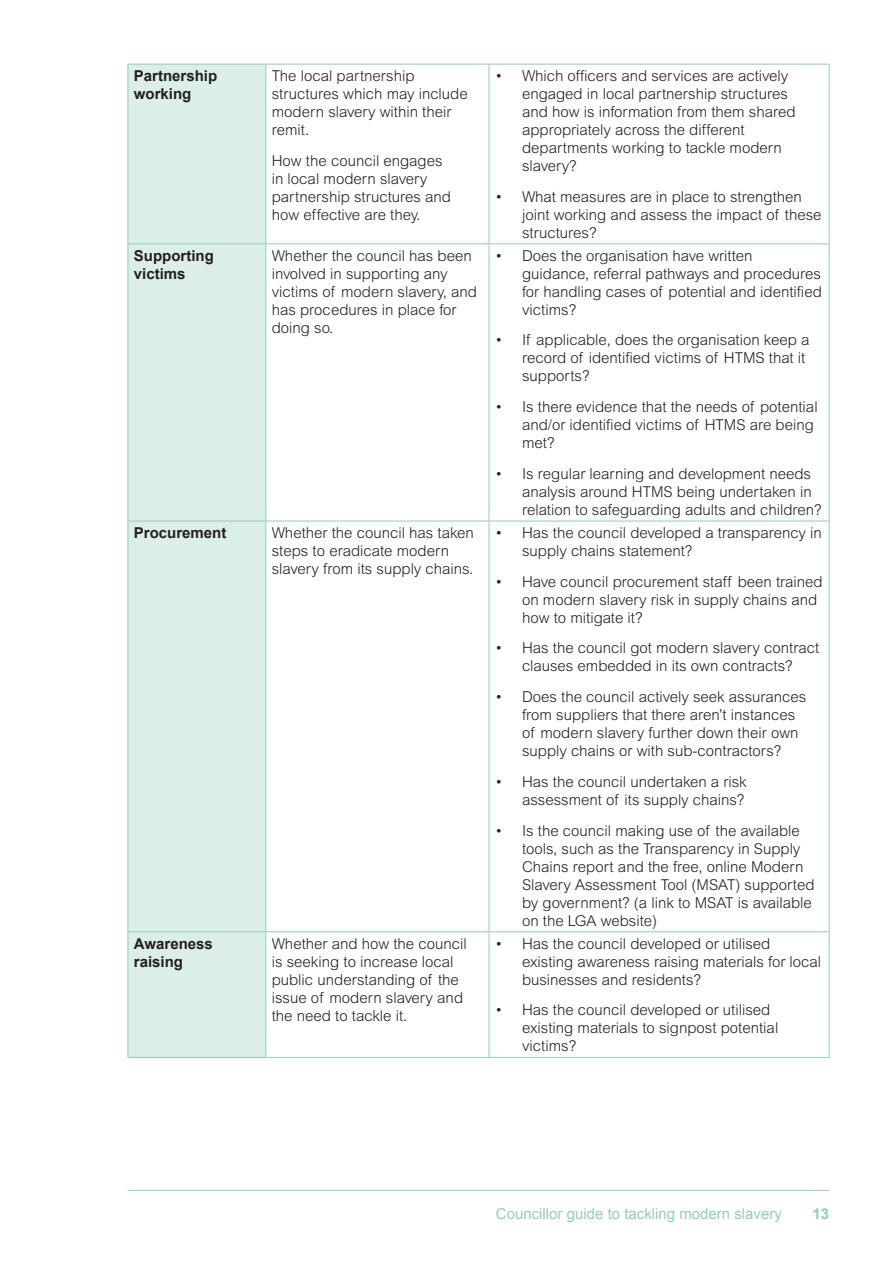
<style>
.page{position:relative;width:893px;height:1263px;background:#fff}
.page>*{position:absolute;margin:0;border:0;box-sizing:border-box;transform-origin:0 0}
.t1{font:300 15px/18px "Arial MT Std";color:#231f20}
.t2{font:700 15px/18px "Arial";color:#231f20}
.t3{font:15px "Arial";color:#8fcec3}
.t4{font:700 15px "Arial";color:#8fcec3}
</style>
<div class="page">
<hr style="left:128px;top:1190px;width:701px;height:1px;background:#8fcec3">
<div style="left:129px;top:65px;width:136px;height:992px;background:#dbeee9"></div>
<hr style="left:128px;top:64px;width:138px;height:1px;background:#8fcec3">
<hr style="left:128px;top:65px;width:1px;height:178px;background:#8fcec3">
<hr style="left:266px;top:64px;width:223px;height:1px;background:#8fcec3">
<hr style="left:265px;top:65px;width:1px;height:178px;background:#8fcec3">
<hr style="left:489px;top:64px;width:341px;height:1px;background:#8fcec3">
<hr style="left:489px;top:65px;width:1px;height:178px;background:#8fcec3">
<hr style="left:829px;top:65px;width:1px;height:178px;background:#8fcec3">
<hr style="left:128px;top:243px;width:138px;height:1px;background:#8fcec3">
<hr style="left:128px;top:244px;width:1px;height:277px;background:#8fcec3">
<hr style="left:266px;top:243px;width:223px;height:1px;background:#8fcec3">
<hr style="left:265px;top:244px;width:1px;height:277px;background:#8fcec3">
<hr style="left:489px;top:243px;width:341px;height:1px;background:#8fcec3">
<hr style="left:489px;top:244px;width:1px;height:277px;background:#8fcec3">
<hr style="left:829px;top:244px;width:1px;height:277px;background:#8fcec3">
<hr style="left:128px;top:521px;width:138px;height:1px;background:#8fcec3">
<hr style="left:128px;top:521px;width:1px;height:410px;background:#8fcec3">
<hr style="left:266px;top:521px;width:223px;height:1px;background:#8fcec3">
<hr style="left:265px;top:521px;width:1px;height:410px;background:#8fcec3">
<hr style="left:489px;top:521px;width:341px;height:1px;background:#8fcec3">
<hr style="left:489px;top:521px;width:1px;height:410px;background:#8fcec3">
<hr style="left:829px;top:521px;width:1px;height:410px;background:#8fcec3">
<hr style="left:128px;top:931px;width:138px;height:1px;background:#8fcec3">
<hr style="left:128px;top:932px;width:1px;height:125px;background:#8fcec3">
<hr style="left:266px;top:931px;width:223px;height:1px;background:#8fcec3">
<hr style="left:265px;top:932px;width:1px;height:125px;background:#8fcec3">
<hr style="left:489px;top:931px;width:341px;height:1px;background:#8fcec3">
<hr style="left:489px;top:932px;width:1px;height:125px;background:#8fcec3">
<hr style="left:829px;top:932px;width:1px;height:125px;background:#8fcec3">
<hr style="left:128px;top:1057px;width:138px;height:1px;background:#8fcec3">
<hr style="left:266px;top:1057px;width:223px;height:1px;background:#8fcec3">
<hr style="left:489px;top:1057px;width:341px;height:1px;background:#8fcec3">
<p class="t2" style="left:134px;top:67px;width:85px">Partnership working</p>
<p class="t1" style="left:272px;top:67px;width:197px">The local partnership structures which may include modern slavery within their remit.</p>
<p class="t1" style="left:272px;top:152px;width:181px">How the council engages in local modern slavery partnership structures and how effective are they.</p>
<p class="t1" style="left:522px;top:67px;width:275px;text-indent:-27px">• Which officers and services are actively engaged in local partnership structures and how is information from them shared appropriately across the different departments working to tackle modern slavery?</p>
<p class="t1" style="left:522px;top:188px;width:301px;text-indent:-27px">• What measures are in place to strengthen joint working and assess the impact of these structures?</p>
<p class="t2" style="left:134px;top:247px;width:81px">Supporting victims</p>
<p class="t1" style="left:272px;top:246px;width:207px">Whether the council has been involved in supporting any victims of modern slavery, and has procedures in place for doing so.</p>
<p class="t1" style="left:522px;top:246px;width:301px;text-indent:-27px">• Does the organisation have written guidance, referral pathways and procedures for handling cases of potential and identified victims?</p>
<p class="t1" style="left:522px;top:331px;width:289px;text-indent:-27px">• If applicable, does the organisation keep a record of identified victims of HTMS that it supports?</p>
<p class="t1" style="left:522px;top:398px;width:297px;text-indent:-27px">• Is there evidence that the needs of potential and/or identified victims of HTMS are being met?</p>
<p class="t1" style="left:522px;top:465px;width:301px;text-indent:-27px">• Is regular learning and development needs analysis around HTMS being undertaken in relation to safeguarding adults and children?</p>
<p class="t2" style="left:134px;top:524px;width:94px">Procurement</p>
<p class="t1" style="left:272px;top:524px;width:204px">Whether the council has taken steps to eradicate modern slavery from its supply chains.</p>
<p class="t1" style="left:522px;top:524px;width:301px;text-indent:-27px">• Has the council developed a transparency in supply chains statement?</p>
<p class="t1" style="left:522px;top:572px;width:302px;text-indent:-27px">• Have council procurement staff been trained on modern slavery risk in supply chains and how to mitigate it?</p>
<p class="t1" style="left:495px;top:639px;width:326px;text-align:center">• Has the council got modern slavery contract clauses embedded in its own contracts?</p>
<p class="t1" style="left:522px;top:688px;width:286px;text-indent:-27px">• Does the council actively seek assurances from suppliers that there aren’t instances of modern slavery further down their own supply chains or with sub-contractors?</p>
<p class="t1" style="left:495px;top:773px;width:253px;text-align:right">• Has the council undertaken a risk assessment of its supply chains?</p>
<p class="t1" style="left:522px;top:821px;width:294px;text-indent:-27px">• Is the council making use of the available tools, such as the Transparency in Supply Chains report and the free, online Modern Slavery Assessment Tool (MSAT) supported by government? (a link to MSAT is available on the LGA website)</p>
<p class="t2" style="left:134px;top:935px;width:80px">Awareness raising</p>
<p class="t1" style="left:272px;top:934px;width:196px">Whether and how the council is seeking to increase local public understanding of the issue of modern slavery and the need to tackle it.</p>
<p class="t1" style="left:522px;top:934px;width:301px;text-indent:-27px">• Has the council developed or utilised existing awareness raising materials for local businesses and residents?</p>
<p class="t1" style="left:522px;top:1001px;width:258px;text-indent:-27px">• Has the council developed or utilised existing materials to signpost potential victims?</p>
<p class="t3" style="left:496px;top:1203px;width:287px">Councillor guide to tackling modern slavery</p>
<p class="t4" style="left:812px;top:1203px;width:18px">13</p>
</div>
